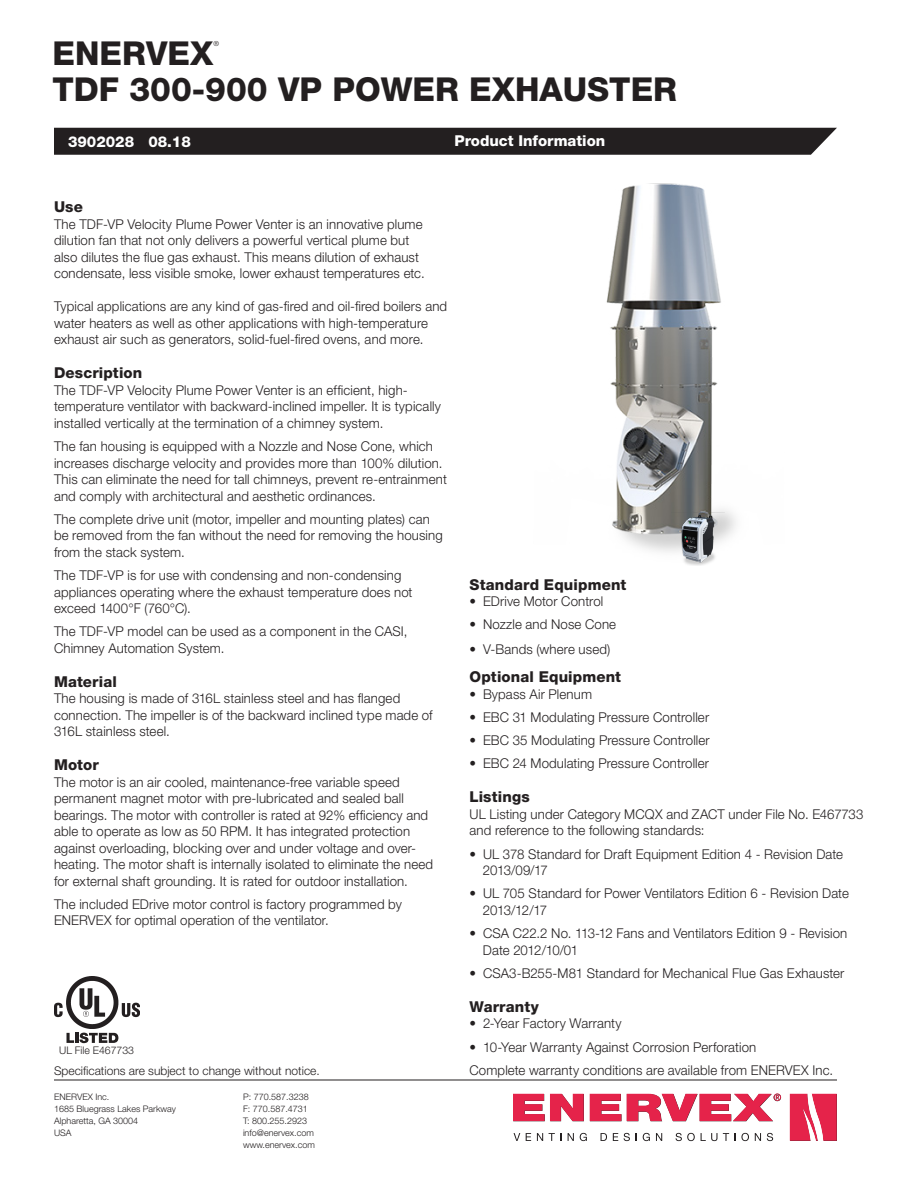
<style>
.page{position:relative;width:918px;height:1188px;background:#fff}
.page>*{position:absolute;margin:0;border:0;box-sizing:border-box;transform-origin:0 0}
.t1{font:800 33px "Helvetica Neue LT Std";color:#231f20}
.Heading-body-text-ps{font:800 15px "Helvetica Neue LT Std";letter-spacing:.01em;color:#231f20}
.t2{font:800 15px "Helvetica Neue LT Std";color:#fff}
.Heading-body-text-fi{font:800 15px "Helvetica Neue LT Std";color:#231f20}
.Body_text-same-parag{font:300 13.5px/16.5px "Helvetica Neue LT Std";letter-spacing:.01em;color:#231f20}
.Body_text-above-head{font:300 13.5px/16.5px "Helvetica Neue LT Std";letter-spacing:.01em;color:#231f20}
.t3{font:300 12px "Helvetica Neue LT Std";color:#231f20}
.t4{font:300 10.5px "Helvetica Neue LT Std";color:#231f20}
.t5{font:300 9px/12px "Helvetica Neue LT Std";color:#231f20}
.t6{font:300 7.05px "Helvetica Neue LT Std";color:#231f20}
</style>
<div class="page">
<hr style="left:54px;top:1080px;width:783px;height:1px;background:#231f20">
<svg style="left:513px;top:1094px;width:71px;height:27px"></svg>
<svg style="left:790px;top:1094px;width:47px;height:47px"></svg>
<svg style="left:590px;top:1093px;width:191px;height:28px"></svg>
<svg style="left:514px;top:1133px;width:6px;height:8px"></svg>
<svg style="left:526px;top:1133px;width:5px;height:8px"></svg>
<svg style="left:537px;top:1133px;width:6px;height:8px"></svg>
<svg style="left:549px;top:1133px;width:12px;height:8px"></svg>
<svg style="left:568px;top:1133px;width:6px;height:8px"></svg>
<svg style="left:580px;top:1133px;width:7px;height:8px"></svg>
<svg style="left:601px;top:1133px;width:6px;height:8px"></svg>
<svg style="left:613px;top:1133px;width:5px;height:8px"></svg>
<svg style="left:624px;top:1133px;width:6px;height:8px"></svg>
<svg style="left:643px;top:1133px;width:7px;height:8px"></svg>
<svg style="left:656px;top:1133px;width:6px;height:8px"></svg>
<svg style="left:676px;top:1133px;width:19px;height:8px"></svg>
<svg style="left:701px;top:1133px;width:16px;height:8px"></svg>
<svg style="left:723px;top:1133px;width:6px;height:8px"></svg>
<svg style="left:735px;top:1133px;width:14px;height:8px"></svg>
<svg style="left:755px;top:1133px;width:6px;height:8px"></svg>
<svg style="left:767px;top:1133px;width:6px;height:8px"></svg>
<div style="left:54px;top:128px;width:783px;height:27px;background:#231f20"></div>
<img style="left:606px;top:183px;width:130px;height:383px">
<img style="left:671px;top:512px;width:54px;height:53px">
<img style="left:54px;top:977px;width:85px;height:52px">
<svg style="left:67px;top:1033px;width:51px;height:10px"></svg>
<h1 class="t1" style="left:52px;top:33px;width:162px">ENERVEX</h1>
<p class="t6" style="left:213px;top:39px;width:7px">®</p>
<h1 class="t1" style="left:52px;top:69px;width:626px">TDF 300-900 VP POWER EXHAUSTER</h1>
<p class="t2" style="left:68px;top:133px;width:124px">3902028 08.18</p>
<p class="t2" style="left:454px;top:132px;width:152px">Product Information</p>
<p class="Heading-body-text-fi" style="left:54px;top:198px;width:30px">Use</p>
<p class="Body_text-above-head" style="left:54px;top:215px;width:372px">The TDF-VP Velocity Plume Power Venter is an innovative plume dilution fan that not only delivers a powerful vertical plume but also dilutes the flue gas exhaust. This means dilution of exhaust condensate, less visible smoke, lower exhaust temperatures etc.</p>
<p class="Body_text-above-head" style="left:54px;top:298px;width:395px">Typical applications are any kind of gas-fired and oil-fired boilers and water heaters as well as other applications with high-temperature exhaust air such as generators, solid-fuel-fired ovens, and more.</p>
<p class="Heading-body-text-ps" style="left:54px;top:364px;width:90px">Description</p>
<p class="Body_text-same-parag" style="left:54px;top:381px;width:388px">The TDF-VP Velocity Plume Power Venter is an efficient, high&shy;temperature ventilator with backward-inclined impeller. It is typically installed vertically at the termination of a chimney system.</p>
<p class="Body_text-same-parag" style="left:54px;top:438px;width:394px">The fan housing is equipped with a Nozzle and Nose Cone, which increases discharge velocity and provides more than 100% dilution.<br>This can eliminate the need for tall chimneys, prevent re-entrainment and comply with architectural and aesthetic ordinances.</p>
<p class="Body_text-same-parag" style="left:54px;top:510px;width:390px">The complete drive unit (motor, impeller and mounting plates) can be removed from the fan without the need for removing the housing from the stack system.</p>
<p class="Body_text-same-parag" style="left:54px;top:567px;width:360px">The TDF-VP is for use with condensing and non-condensing appliances operating where the exhaust temperature does not exceed 1400°F (760°C).</p>
<p class="Body_text-above-head" style="left:54px;top:623px;width:355px">The TDF-VP model can be used as a component in the CASI,<br>Chimney Automation System.</p>
<p class="Heading-body-text-ps" style="left:54px;top:672px;width:64px">Material</p>
<p class="Body_text-above-head" style="left:54px;top:690px;width:380px">The housing is made of 316L stainless steel and has flanged connection. The impeller is of the backward inclined type made of<br>316L stainless steel.</p>
<p class="Heading-body-text-ps" style="left:54px;top:756px;width:46px">Motor</p>
<p class="Body_text-same-parag" style="left:54px;top:773px;width:381px">The motor is an air cooled, maintenance-free variable speed permanent magnet motor with pre-lubricated and sealed ball bearings. The motor with controller is rated at 92% efficiency and able to operate as low as 50 RPM. It has integrated protection against overloading, blocking over and under voltage and over&shy;heating. The motor shaft is internally isolated to eliminate the need for external shaft grounding. It is rated for outdoor installation.</p>
<p class="Body_text-above-head" style="left:54px;top:896px;width:349px">The included EDrive motor control is factory programmed by<br>ENERVEX for optimal operation of the ventilator.</p>
<p class="t4" style="left:59px;top:1044px;width:76px">UL File E467733</p>
<p class="t3" style="left:54px;top:1064px;width:267px">Specifications are subject to change without notice.</p>
<p class="t5" style="left:54px;top:1091px;width:124px">ENERVEX Inc.<br>1685 Bluegrass Lakes Parkway<br>Alpharetta, GA 30004<br>USA</p>
<p class="t5" style="left:243px;top:1091px;width:73px">P: 770.587.3238<br>F: 770.587.4731<br>T: 800.255.2923 info@enervex.com www.enervex.com</p>
<p class="Heading-body-text-ps" style="left:470px;top:575px;width:158px">Standard Equipment</p>
<p class="Body_text-same-parag" style="left:470px;top:593px;width:135px">• EDrive Motor Control</p>
<p class="Body_text-same-parag" style="left:470px;top:616px;width:148px">• Nozzle and Nose Cone</p>
<p class="Body_text-same-parag" style="left:470px;top:641px;width:142px">• V-Bands (where used)</p>
<p class="Heading-body-text-ps" style="left:470px;top:668px;width:153px">Optional Equipment</p>
<p class="Body_text-same-parag" style="left:470px;top:685px;width:124px">• Bypass Air Plenum</p>
<p class="Body_text-same-parag" style="left:470px;top:709px;width:241px">• EBC 31 Modulating Pressure Controller</p>
<p class="Body_text-same-parag" style="left:470px;top:732px;width:242px">• EBC 35 Modulating Pressure Controller</p>
<p class="Body_text-same-parag" style="left:470px;top:755px;width:241px">• EBC 24 Modulating Pressure Controller</p>
<p class="Heading-body-text-ps" style="left:470px;top:788px;width:62px">Listings</p>
<p class="Body_text-same-parag" style="left:470px;top:806px;width:395px">UL Listing under Category MCQX and ZACT under File No. E467733 and reference to the following standards:</p>
<p class="Body_text-same-parag" style="left:483px;top:845px;width:362px;text-indent:-13px">• UL 378 Standard for Draft Equipment Edition 4 - Revision Date<br>2013/09/17</p>
<p class="Body_text-same-parag" style="left:483px;top:885px;width:367px;text-indent:-13px">• UL 705 Standard for Power Ventilators Edition 6 - Revision Date<br>2013/12/17</p>
<p class="Body_text-same-parag" style="left:483px;top:925px;width:366px;text-indent:-13px">• CSA C22.2 No. 113-12 Fans and Ventilators Edition 9 - Revision<br>Date 2012/10/01</p>
<p class="Body_text-same-parag" style="left:470px;top:965px;width:376px">• CSA3-B255-M81 Standard for Mechanical Flue Gas Exhauster</p>
<p class="Heading-body-text-ps" style="left:470px;top:998px;width:71px">Warranty</p>
<p class="Body_text-same-parag" style="left:470px;top:1015px;width:154px">• 2-Year Factory Warranty</p>
<p class="Body_text-same-parag" style="left:470px;top:1038px;width:288px">• 10-Year Warranty Against Corrosion Perforation</p>
<p class="Body_text-same-parag" style="left:470px;top:1062px;width:365px">Complete warranty conditions are available from ENERVEX Inc.</p>
</div>
